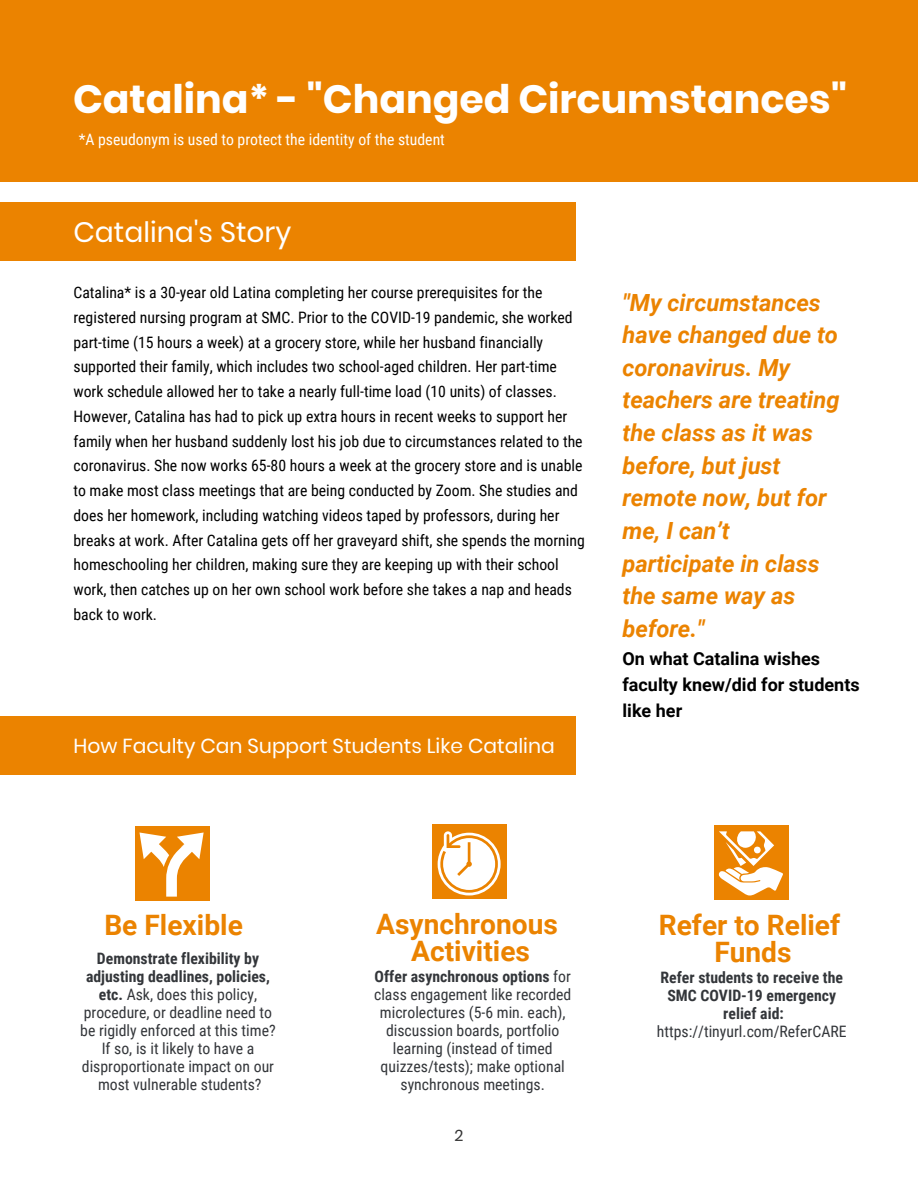
<style>
.page{position:relative;width:918px;height:1188px;background:#fff}
.page>*{position:absolute;margin:0;border:0;box-sizing:border-box;transform-origin:0 0}
.t1{font:700 39.3px "Poppins";color:#fff}
.t2{font:700 28.2px/27px "Roboto";color:#eb8300;text-align:center}
.t3{font:28.2px "Poppins";color:#fff}
.t4{font:italic 700 23.7px/32.7px "Roboto";color:#eb8300}
.t5{font:20.25px "Poppins";color:#fff}
.t6{font:700 18px/25.8px "Roboto";color:#000}
.t7{font:15.75px/24.8px "Roboto Condensed";color:#000}
.t8{font:15.75px/18px "Roboto Condensed";color:#33363a;text-align:center}
.t9{font:700 15.75px/18px "Roboto Condensed";color:#33363a;text-align:center}
.t10{font:15.75px "Roboto Condensed";color:#fff}
.t11{font:15.75px "Poppins";color:#333}
.s1{font-weight:700}
</style>
<div class="page">
<div style="left:0;top:202px;width:576px;height:59px;background:#eb8300"></div>
<div style="left:0;top:0;width:918px;height:181px;background:#eb8300"></div>
<div style="left:0;top:717px;width:576px;height:58px;background:#eb8300"></div>
<div style="left:135px;top:827px;width:74px;height:74px;background:#eb8300"></div>
<svg style="left:140px;top:832px;width:64px;height:65px"></svg>
<div style="left:432px;top:825px;width:74px;height:74px;background:#eb8300"></div>
<svg style="left:438px;top:831px;width:63px;height:64px"></svg>
<div style="left:714px;top:826px;width:75px;height:74px;background:#eb8300"></div>
<svg style="left:719px;top:831px;width:64px;height:64px"></svg>
<h1 class="t1" style="left:73px;top:76px;width:776px">Catalina* - "Changed Circumstances"</h1>
<p class="t10" style="left:79px;top:128px;width:368px">*A pseudonym is used to protect the identity of the student</p>
<h2 class="t3" style="left:73px;top:216px;width:219px">Catalina's Story</h2>
<p class="t7" style="left:73px;top:280px;width:513px">Catalina* is a 30-year old Latina completing her course prerequisites for the registered nursing program at SMC. Prior to the COVID-19 pandemic, she worked part-time (15 hours a week) at a grocery store, while her husband financially supported their family, which includes two school-aged children. Her part-time work schedule allowed her to take a nearly full-time load (10 units) of classes.<br>However, Catalina has had to pick up extra hours in recent weeks to support her family when her husband suddenly lost his job due to circumstances related to the coronavirus. She now works 65-80 hours a week at the grocery store and is unable to make most class meetings that are being conducted by Zoom. She studies and does her homework, including watching videos taped by professors, during her breaks at work. After Catalina gets off her graveyard shift, she spends the morning homeschooling her children, making sure they are keeping up with their school work, then catches up on her own school work before she takes a nap and heads back to work.</p>
<p class="t5" style="left:73px;top:734px;width:483px">How Faculty Can Support Students Like Catalina</p>
<h3 class="t4" style="left:622px;top:285px;width:219px">"My circumstances have changed due to coronavirus. My teachers are treating the class as it was before, but just remote now, but for me, I can’t participate in class the same way as before."</h3>
<p class="t6" style="left:622px;top:645px;width:239px">On what Catalina wishes faculty knew/did for students like her</p>
<h2 class="t2" style="left:104px;top:910px;width:140px">Be Flexible</h2>
<p class="t8" style="left:80px;top:949px;width:197px"><span class="s1">Demonstrate flexibility by adjusting deadlines, policies, etc.</span> Ask, does this policy, procedure, or deadline need to be rigidly enforced at this time?<br>If so, is it likely to have a disproportionate impact on our most vulnerable students?</p>
<h2 class="t2" style="left:376px;top:909px;width:183px">Asynchronous<br>Activities</h2>
<p class="t8" style="left:374px;top:967px;width:199px"><span class="s1">Offer asynchronous options</span> for class engagement like recorded microlectures (5-6 min. each), discussion boards, portfolio learning (instead of timed quizzes/tests); make optional synchronous meetings.</p>
<p class="t11" style="left:454px;top:1126px;width:10px">2</p>
<h2 class="t2" style="left:659px;top:910px;width:183px">Refer to Relief<br>Funds</h2>
<p class="t9" style="left:661px;top:968px;width:184px">Refer students to receive the<br>SMC COVID-19 emergency relief aid:</p>
<p class="t8" style="left:657px;top:1022px;width:191px">https://tinyurl.com/ReferCARE</p>
</div>
